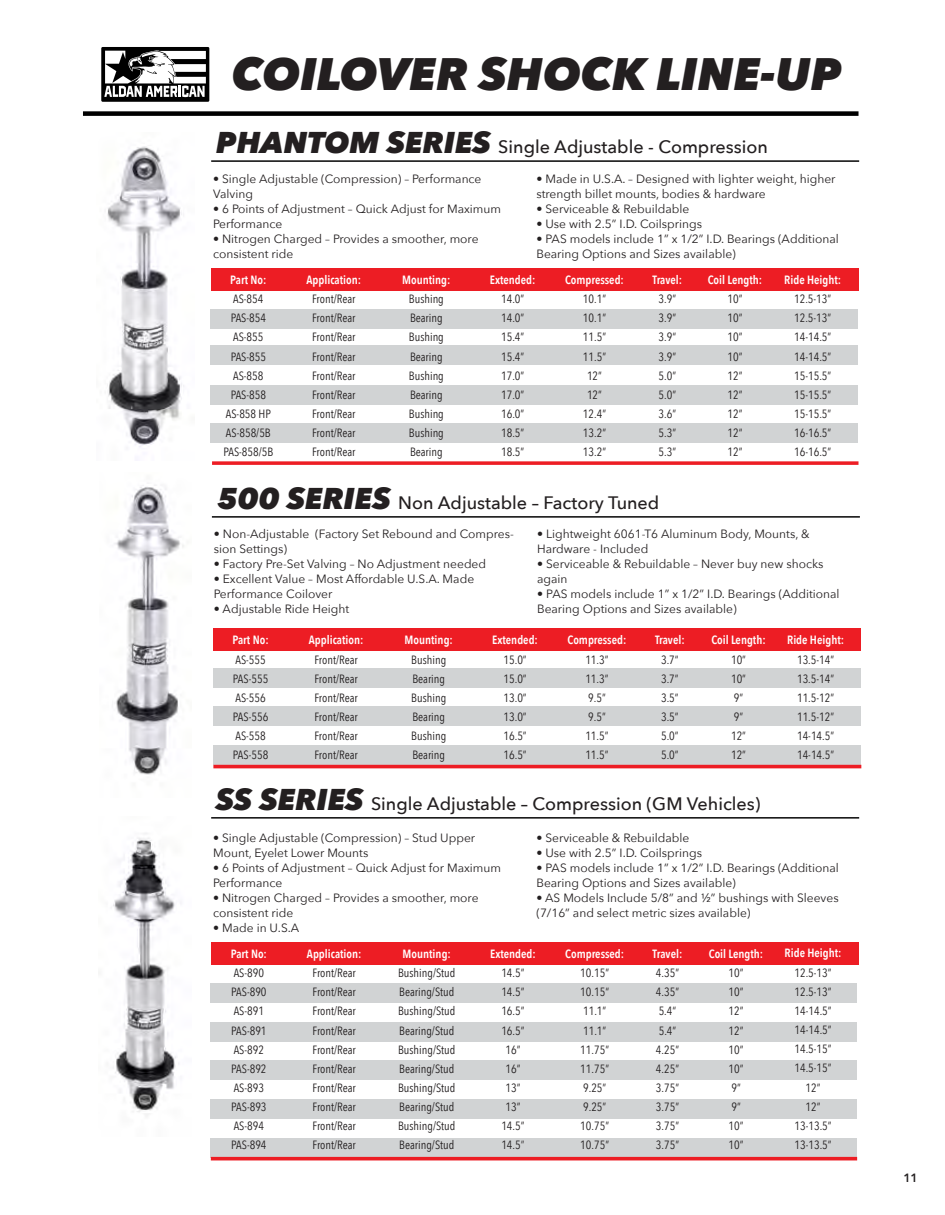
<style>
.page{position:relative;width:945px;height:1215px;background:#fff}
.page>*{position:absolute;margin:0;border:0;box-sizing:border-box;transform-origin:0 0}
.t1{font:italic 800 45.3px "Avenir Next";color:#231f20}
.t2{font:500 18px "Avenir Next";color:#231f20}
.t3{font:12px/19.2px "Avenir Next Condensed";color:#231f20;text-align:justify}
.t4{font:12px/15px "Avenir Next";color:#231f20}
.t5{font:600 12px "Avenir Next Condensed";color:#fff}
.t6{font:600 12px "Avenir Next";color:#231f20}
.s1{font-weight:800;font-style:italic;font-size:30px}
.s2{color:rgb(35 31 32/.9)}
</style>
<div class="page">
<div style="left:83px;top:111px;width:776px;height:5px;background:#000"></div>
<svg style="left:101px;top:47px;width:108px;height:55px"></svg>
<img style="left:107px;top:146px;width:77px;height:301px">
<img style="left:114px;top:485px;width:70px;height:290px">
<svg style="left:212px;top:461px;width:647px;height:4px;background:#ee373d"></svg>
<div style="left:211px;top:309px;width:647px;height:20px;background:#d1d3d4"></div>
<div style="left:211px;top:345px;width:647px;height:20px;background:#d1d3d4"></div>
<div style="left:211px;top:385px;width:647px;height:20px;background:#d1d3d4"></div>
<div style="left:211px;top:423px;width:647px;height:19px;background:#d1d3d4"></div>
<div style="left:211px;top:269px;width:648px;height:22px;background:#ed1d24"></div>
<hr style="left:211px;top:160px;width:648px;height:2px;background:#000">
<hr style="left:212px;top:516px;width:648px;height:2px;background:#000">
<hr style="left:211px;top:817px;width:648px;height:2px;background:#000">
<div style="left:213px;top:668px;width:648px;height:20px;background:#d1d3d4"></div>
<div style="left:213px;top:706px;width:648px;height:20px;background:#d1d3d4"></div>
<div style="left:213px;top:745px;width:648px;height:20px;background:#d1d3d4"></div>
<div style="left:213px;top:629px;width:648px;height:22px;background:#ed1d24"></div>
<hr style="left:213px;top:765px;width:648px;height:3px;background:#ed1d24">
<img style="left:113px;top:833px;width:68px;height:283px">
<div style="left:211px;top:983px;width:646px;height:20px;background:#d1d3d4"></div>
<div style="left:211px;top:1022px;width:646px;height:20px;background:#d1d3d4"></div>
<div style="left:211px;top:1060px;width:646px;height:20px;background:#d1d3d4"></div>
<div style="left:211px;top:1099px;width:646px;height:20px;background:#d1d3d4"></div>
<div style="left:210px;top:1138px;width:646px;height:20px;background:#d1d3d4"></div>
<div style="left:212px;top:943px;width:647px;height:22px;background:#ed1d24"></div>
<hr style="left:211px;top:1157px;width:646px;height:3px;background:#ed1d24">
<h1 class="t1" style="left:232px;top:47px;width:611px">COILOVER SHOCK LINE-UP</h1>
<h2 class="t2" style="left:216px;top:132px;width:553px"><span class="s1">PHANTOM SERIES</span> Single Adjustable - Compression</h2>
<p class="t4" style="left:213px;top:170px;width:270px">• Single Adjustable (Compression) – Performance<br>Valving</p>
<p class="t4" style="left:213px;top:200px;width:289px">• 6 Points of Adjustment – Quick Adjust for Maximum<br>Performance</p>
<p class="t4" style="left:213px;top:230px;width:267px">• Nitrogen Charged – Provides a smoother, more consistent ride</p>
<p class="t4" style="left:536px;top:170px;width:301px">• Made in U.S.A. – Designed with lighter weight, higher strength billet mounts, bodies &amp; hardware</p>
<p class="t4" style="left:536px;top:200px;width:155px">• Serviceable &amp; Rebuildable</p>
<p class="t4" style="left:536px;top:215px;width:167px">• Use with 2.5” I.D. Coilsprings</p>
<p class="t4" style="left:536px;top:230px;width:304px">• PAS models include 1” x 1/2” I.D. Bearings (Additional<br>Bearing Options and Sizes available)</p>
<p class="t5" style="left:230px;top:269px;width:38px">Part No:</p>
<p class="t3" style="left:223px;top:289px;width:51px;text-align:center">AS-854<br>PAS-854<br>AS-855<br>PAS-855<br>AS-858<br>PAS-858<br>AS-858 HP<br>AS-858/5B<br>PAS-858/5B</p>
<p class="t5" style="left:306px;top:269px;width:56px">Application:</p>
<p class="t3" style="left:312px;top:289px;width:45px">Front/Rear Front/Rear Front/Rear Front/Rear Front/Rear Front/Rear Front/Rear Front/Rear Front/Rear</p>
<p class="t5" style="left:402px;top:269px;width:50px">Mounting:</p>
<p class="t3" style="left:409px;top:289px;width:36px">Bushing Bearing Bushing Bearing Bushing Bearing Bushing Bushing Bearing</p>
<p class="t5" style="left:490px;top:269px;width:47px">Extended:</p>
<p class="t3" style="left:501px;top:289px;width:25px">14.0” 14.0” 15.4” 15.4” 17.0” 17.0” 16.0” 18.5” 18.5”</p>
<p class="t5" style="left:565px;top:269px;width:60px">Compressed:</p>
<p class="t3" style="left:583px;top:289px;width:25px;text-align:center">10.1”<br>10.1”<br>11.5”<br>11.5”<br>12”<br>12”<br>12.4”<br>13.2”<br>13.2”</p>
<p class="t5" style="left:653px;top:269px;width:31px">Travel:</p>
<p class="t3" style="left:659px;top:289px;width:19px">3.9” 3.9” 3.9“ 3.9” 5.0” 5.0” 3.6” 5.3” 5.3”</p>
<p class="t5" style="left:708px;top:269px;width:56px">Coil Length:</p>
<p class="t3" style="left:727px;top:289px;width:17px">10” 10” 10” 10” 12” 12” 12” 12“ 12”</p>
<p class="t5" style="left:784px;top:269px;width:58px">Ride Height:</p>
<p class="t3" style="left:794px;top:289px;width:39px">12.5-13” 12.5-13” 14-14.5” 14-14.5” 15-15.5” 15-15.5” 15-15.5” 16-16.5” 16-16.5”</p>
<h2 class="t2" style="left:217px;top:487px;width:444px"><span class="s1">500 SERIES</span> Non Adjustable – Factory Tuned</h2>
<p class="t4" style="left:214px;top:526px;width:302px">• Non-Adjustable (Factory Set Rebound and Compres&shy;sion Settings)</p>
<p class="t4" style="left:214px;top:556px;width:274px">• Factory Pre-Set Valving – No Adjustment needed</p>
<p class="t4" style="left:214px;top:571px;width:262px">• Excellent Value – Most Affordable U.S.A. Made<br>Performance Coilover</p>
<p class="t4" style="left:214px;top:601px;width:137px">• Adjustable Ride Height</p>
<p class="t4" style="left:537px;top:526px;width:274px">• Lightweight 6061-T6 Aluminum Body, Mounts, &amp;<br>Hardware - Included</p>
<p class="t4" style="left:537px;top:556px;width:288px">• Serviceable &amp; Rebuildable – Never buy new shocks again</p>
<p class="t4" style="left:537px;top:586px;width:304px">• PAS models include 1” x 1/2” I.D. Bearings (Additional<br>Bearing Options and Sizes available)</p>
<p class="t5" style="left:233px;top:630px;width:38px">Part No:</p>
<p class="t3" style="left:233px;top:649px;width:37px;text-align:left">AS-555<br>PAS-555<br>AS-556<br>PAS-556<br>AS-558<br>PAS-558</p>
<p class="t5" style="left:309px;top:630px;width:56px">Application:</p>
<p class="t3" style="left:314px;top:649px;width:45px">Front/Rear Front/Rear Front/Rear Front/Rear Front/Rear Front/Rear</p>
<p class="t5" style="left:405px;top:630px;width:50px">Mounting:</p>
<p class="t3" style="left:411px;top:649px;width:36px">Bushing Bearing Bushing Bearing Bushing Bearing</p>
<p class="t5" style="left:492px;top:630px;width:47px">Extended:</p>
<p class="t3" style="left:503px;top:649px;width:25px">15.0” 15.0” 13.0” 13.0” 16.5” 16.5”</p>
<p class="t5" style="left:568px;top:630px;width:60px">Compressed:</p>
<p class="t3" style="left:585px;top:649px;width:25px;text-align:left">11.3”<br>11.3”<br>9.5”<br>9.5”<br>11.5”<br>11.5”</p>
<p class="t5" style="left:655px;top:630px;width:31px">Travel:</p>
<p class="t3" style="left:661px;top:649px;width:19px">3.7“ 3.7” 3.5” 3.5” 5.0” 5.0”</p>
<p class="t5" style="left:711px;top:630px;width:56px">Coil Length:</p>
<p class="t3" style="left:731px;top:649px;width:17px;text-align:left">10”<br>10”<br>9”<br>9”<br>12”<br>12”</p>
<p class="t5" style="left:787px;top:630px;width:58px">Ride Height:</p>
<p class="t3" style="left:797px;top:649px;width:39px">13.5-14” 13.5-14” 11.5-12” 11.5-12” 14-14.5” 14-14.5”</p>
<h2 class="t2" style="left:216px;top:788px;width:546px"><span class="s1">SS SERIES</span> Single Adjustable – Compression (GM Vehicles)</h2>
<p class="t4" style="left:213px;top:830px;width:264px">• Single Adjustable (Compression) – Stud Upper<br>Mount, Eyelet Lower Mounts</p>
<p class="t4" style="left:213px;top:860px;width:289px">• 6 Points of Adjustment – Quick Adjust for Maximum<br>Performance</p>
<p class="t4" style="left:213px;top:890px;width:267px">• Nitrogen Charged – Provides a smoother, more consistent ride</p>
<p class="t4" style="left:213px;top:920px;width:88px">• Made in U.S.A</p>
<p class="t4" style="left:536px;top:830px;width:155px">• Serviceable &amp; Rebuildable</p>
<p class="t4" style="left:536px;top:845px;width:167px">• Use with 2.5” I.D. Coilsprings</p>
<p class="t4" style="left:536px;top:860px;width:304px">• PAS models include 1” x 1/2” I.D. Bearings (Additional<br>Bearing Options and Sizes available)</p>
<p class="t4" style="left:536px;top:890px;width:304px">• AS Models Include 5/8” and ½” bushings with Sleeves (7/16” and select metric sizes available)</p>
<p class="t5" style="left:231px;top:943px;width:38px">Part No:</p>
<p class="t3" style="left:231px;top:963px;width:37px;text-align:left">AS-890<br>PAS-890<br>AS-891<br>PAS-891<br>AS-892<br>PAS-892<br>AS-893<br>PAS-893<br>AS-894<br>PAS-894</p>
<p class="t5" style="left:307px;top:943px;width:56px">Application:</p>
<p class="t3" style="left:313px;top:963px;width:45px">Front/Rear Front/Rear Front/Rear Front/Rear Front/Rear Front/Rear Front/Rear Front/Rear Front/Rear Front/Rear</p>
<p class="t5" style="left:403px;top:943px;width:50px">Mounting:</p>
<p class="t3" style="left:398px;top:963px;width:59px">Bushing/Stud Bearing/Stud Bushing/Stud Bearing/Stud Bushing/Stud Bearing/Stud Bushing/Stud Bearing/Stud Bushing/Stud Bearing/Stud</p>
<p class="t5" style="left:490px;top:943px;width:47px">Extended:</p>
<p class="t3" style="left:501px;top:963px;width:25px;text-align:center">14.5”<br>14.5”<br>16.5”<br>16.5”<br>16”<br>16”<br>13”<br>13”<br>14.5”<br>14.5<span class="s2">”</span></p>
<p class="t5" style="left:565px;top:943px;width:60px">Compressed:</p>
<p class="t3" style="left:580px;top:963px;width:30px;text-align:left">10.15”<br>10.15“<br>11.1”<br>11.1”<br>11.75”<br>11.75”<br>9.25”<br>9.25”<br>10.75”<br>10.75”</p>
<p class="t5" style="left:653px;top:943px;width:31px">Travel:</p>
<p class="t3" style="left:656px;top:963px;width:25px;text-align:left">4.35”<br>4.35”<br>5.4“<br>5.4”<br>4.25”<br>4.25”<br>3.75”<br>3.75”<br>3.75”<br>3.75”</p>
<p class="t5" style="left:709px;top:943px;width:56px">Coil Length:</p>
<p class="t3" style="left:729px;top:963px;width:17px;text-align:left">10”<br>10”<br>12”<br>12”<br>10”<br>10”<br>9”<br>9”<br>10”<br>10”</p>
<p class="t5" style="left:785px;top:943px;width:58px">Ride Height:</p>
<p class="t3" style="left:794px;top:962px;width:39px;text-align:center">12.5-13”<br>12.5-13”<br>14-14.5”<br>14-14.5”<br>14.5-15”<br>14.5-15”<br>12”<br>12”<br>13-13.5”<br>13-13.5”</p>
<p class="t6" style="left:903px;top:1167px;width:16px">11</p>
</div>
